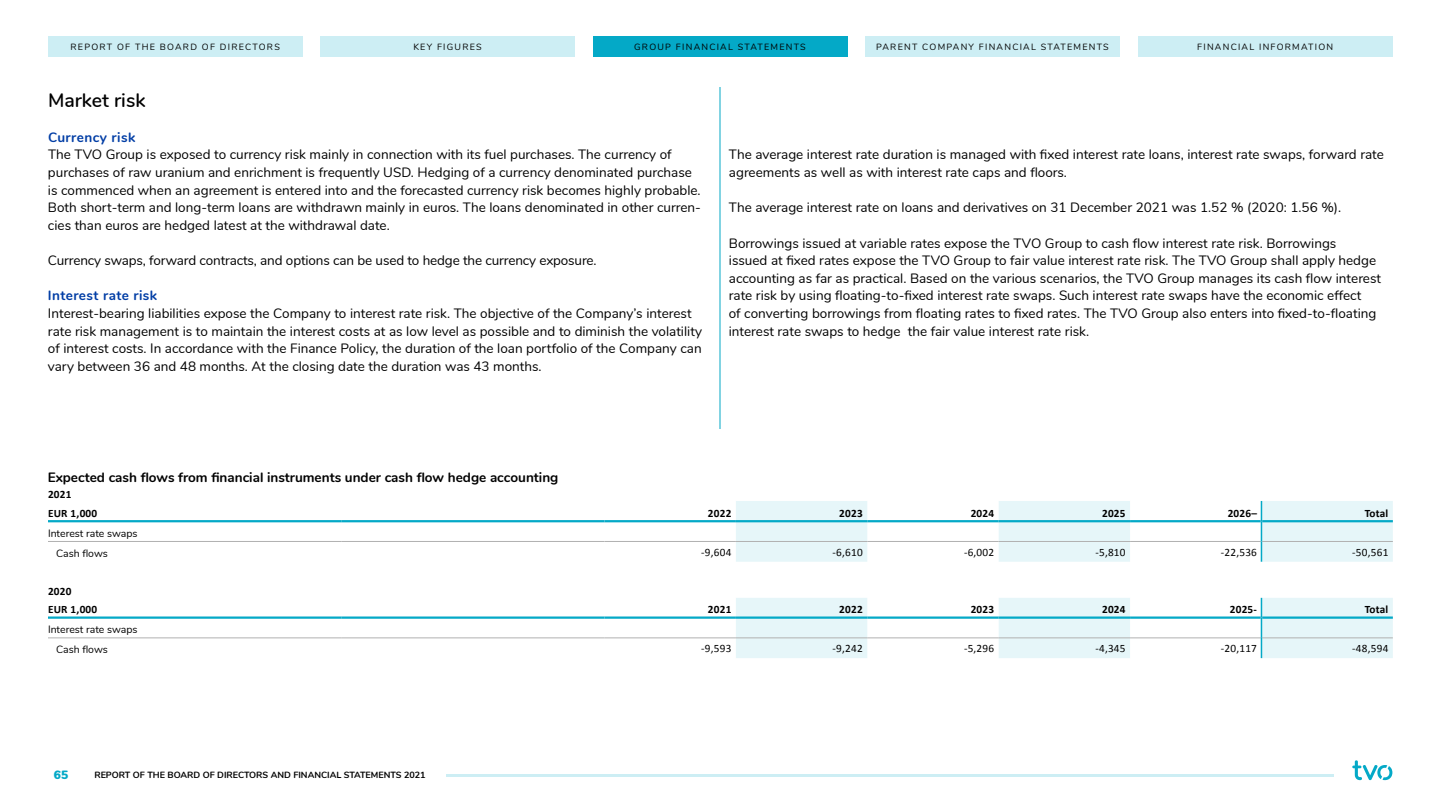
<style>
.page{position:relative;width:1440px;height:810px;background:#fff}
.page>*{position:absolute;margin:0;border:0;box-sizing:border-box;transform-origin:0 0}
.t1{font:600 19.5px "Nunito";color:#000}
.t2{font:13.5px/17.6px "Nunito";color:#000}
.t3{font:700 13.5px "Nunito";color:#000}
.t4{font:700 13.5px "Nunito";letter-spacing:.03em;color:#003da5}
.t5{font:900 12px "Nunito";color:#04a9c7}
.t6{font:700 11.25px/18.8px "Calibri";letter-spacing:.02em;color:#000}
.t7{font:11.25px "Calibri";letter-spacing:.02em;color:#000}
.t8{font:10.5px/20.2px "Nunito";color:#000}
.t9{font:9px "Nunito";letter-spacing:.14em;color:#000}
.t10{font:700 9px "Nunito";color:#000}
</style>
<div class="page">
<hr style="left:48px;top:541px;width:293px;height:1px;background:#b1b1b1">
<hr style="left:341px;top:541px;width:263px;height:1px;background:#b1b1b1">
<hr style="left:604px;top:541px;width:132px;height:1px;background:#b1b1b1">
<hr style="left:48px;top:520px;width:293px;height:2px;background:#04a9c7">
<hr style="left:341px;top:520px;width:263px;height:2px;background:#04a9c7">
<hr style="left:604px;top:520px;width:132px;height:2px;background:#04a9c7">
<svg style="left:736px;top:501px;width:657px;height:61px"></svg>
<div style="left:736px;top:598px;width:131px;height:60px;background:#e6f6f9"></div>
<hr style="left:48px;top:616px;width:293px;height:3px;background:#04a9c7">
<hr style="left:341px;top:616px;width:263px;height:3px;background:#04a9c7">
<hr style="left:604px;top:616px;width:132px;height:3px;background:#04a9c7">
<hr style="left:736px;top:616px;width:131px;height:3px;background:#04a9c7">
<hr style="left:867px;top:616px;width:132px;height:3px;background:#04a9c7">
<hr style="left:48px;top:638px;width:293px;height:1px;background:#b1b1b1">
<hr style="left:341px;top:638px;width:263px;height:1px;background:#b1b1b1">
<hr style="left:604px;top:638px;width:132px;height:1px;background:#b1b1b1">
<hr style="left:736px;top:638px;width:131px;height:1px;background:#b1b1b1">
<hr style="left:867px;top:638px;width:132px;height:1px;background:#b1b1b1">
<svg style="left:999px;top:598px;width:394px;height:60px"></svg>
<hr style="left:720px;top:87px;width:1px;height:342px;background:#04a9c7">
<svg style="left:1352px;top:760px;width:40px;height:20px"></svg>
<hr style="left:447px;top:774px;width:887px;height:3px;background:#cdeef4">
<div style="left:48px;top:36px;width:254px;height:21px;background:#cdeef4"></div>
<div style="left:320px;top:36px;width:255px;height:21px;background:#cdeef4"></div>
<div style="left:865px;top:36px;width:255px;height:21px;background:#cdeef4"></div>
<div style="left:1138px;top:36px;width:254px;height:21px;background:#cdeef4"></div>
<div style="left:593px;top:36px;width:254px;height:21px;background:#04a9c7"></div>
<p class="t9" style="left:71px;top:40px;width:211px">REPORT OF THE BOARD OF DIRECTORS</p>
<p class="t9" style="left:413px;top:40px;width:70px">KEY FIGURES</p>
<p class="t9" style="left:634px;top:40px;width:173px">GROUP FINANCIAL STATEMENTS</p>
<p class="t9" style="left:876px;top:40px;width:234px">PARENT COMPANY FINANCIAL STATEMENTS</p>
<p class="t9" style="left:1197px;top:40px;width:137px">FINANCIAL INFORMATION</p>
<h1 class="t1" style="left:48px;top:86px;width:99px">Market risk</h1>
<p class="t4" style="left:48px;top:127px;width:89px">Currency risk</p>
<p class="t2" style="left:48px;top:145px;width:655px">The TVO Group is exposed to currency risk mainly in connection with its fuel purchases. The currency of purchases of raw uranium and enrichment is frequently USD. Hedging of a currency denominated purchase is commenced when an agreement is entered into and the forecasted currency risk becomes highly probable.<br>Both short-term and long-term loans are withdrawn mainly in euros. The loans denominated in other curren&shy;cies than euros are hedged latest at the withdrawal date.</p>
<p class="t2" style="left:48px;top:251px;width:550px">Currency swaps, forward contracts, and options can be used to hedge the currency exposure.</p>
<p class="t4" style="left:48px;top:286px;width:111px">Interest rate risk</p>
<p class="t2" style="left:48px;top:304px;width:655px">Interest-bearing liabilities expose the Company to interest rate risk. The objective of the Company’s interest rate risk management is to maintain the interest costs at as low level as possible and to diminish the volatility of interest costs. In accordance with the Finance Policy, the duration of the loan portfolio of the Company can vary between 36 and 48 months. At the closing date the duration was 43 months.</p>
<p class="t2" style="left:729px;top:145px;width:657px">The average interest rate duration is managed with fixed interest rate loans, interest rate swaps, forward rate agreements as well as with interest rate caps and floors.</p>
<p class="t2" style="left:729px;top:198px;width:614px">The average interest rate on loans and derivatives on 31 December 2021 was 1.52 % (2020: 1.56 %).</p>
<p class="t2" style="left:729px;top:233px;width:654px">Borrowings issued at variable rates expose the TVO Group to cash flow interest rate risk. Borrowings<br>issued at fixed rates expose the TVO Group to fair value interest rate risk. The TVO Group shall apply hedge accounting as far as practical. Based on the various scenarios, the TVO Group manages its cash flow interest rate risk by using floating-to-fixed interest rate swaps. Such interest rate swaps have the economic effect<br>of converting borrowings from floating rates to fixed rates. The TVO Group also enters into fixed-to-floating interest rate swaps to hedge the fair value interest rate risk.</p>
<p class="t3" style="left:48px;top:467px;width:512px">Expected cash flows from financial instruments under cash flow hedge accounting</p>
<p class="t6" style="left:48px;top:484px;width:51px">2021<br>EUR 1,000</p>
<p class="t8" style="left:56px;top:522px;width:83px;text-indent:-8px">Interest rate swaps<br>Cash flows</p>
<p class="t6" style="left:48px;top:582px;width:51px;line-height:18.3px">2020<br>EUR 1,000</p>
<p class="t8" style="left:56px;top:619px;width:83px;text-indent:-8px">Interest rate swaps<br>Cash flows</p>
<p class="t5" style="left:54px;top:765px;width:16px">65</p>
<p class="t10" style="left:94px;top:769px;width:333px">REPORT OF THE BOARD OF DIRECTORS AND FINANCIAL STATEMENTS 2021</p>
<p class="t6" style="left:708px;top:503px;width:25px">2022</p>
<p class="t6" style="left:839px;top:503px;width:25px">2023</p>
<p class="t6" style="left:971px;top:503px;width:25px">2024</p>
<p class="t6" style="left:1102px;top:503px;width:25px">2025</p>
<p class="t6" style="left:1228px;top:503px;width:31px">2026–</p>
<p class="t6" style="left:1365px;top:503px;width:25px">Total</p>
<p class="t7" style="left:701px;top:544px;width:32px">-9,604</p>
<p class="t7" style="left:833px;top:544px;width:32px">-6,610</p>
<p class="t7" style="left:964px;top:544px;width:32px">-6,002</p>
<p class="t7" style="left:1095px;top:544px;width:32px">-5,810</p>
<p class="t7" style="left:1221px;top:544px;width:38px">-22,536</p>
<p class="t7" style="left:1352px;top:544px;width:38px">-50,561</p>
<p class="t6" style="left:708px;top:600px;width:25px">2021</p>
<p class="t6" style="left:839px;top:600px;width:25px">2022</p>
<p class="t6" style="left:971px;top:600px;width:25px">2023</p>
<p class="t6" style="left:1102px;top:600px;width:25px">2024</p>
<p class="t6" style="left:1230px;top:600px;width:29px">2025-</p>
<p class="t6" style="left:1365px;top:600px;width:25px">Total</p>
<p class="t7" style="left:701px;top:641px;width:32px">-9,593</p>
<p class="t7" style="left:833px;top:641px;width:32px">-9,242</p>
<p class="t7" style="left:964px;top:641px;width:32px">-5,296</p>
<p class="t7" style="left:1095px;top:641px;width:32px">-4,345</p>
<p class="t7" style="left:1221px;top:641px;width:38px">-20,117</p>
<p class="t7" style="left:1352px;top:641px;width:38px">-48,594</p>
</div>
